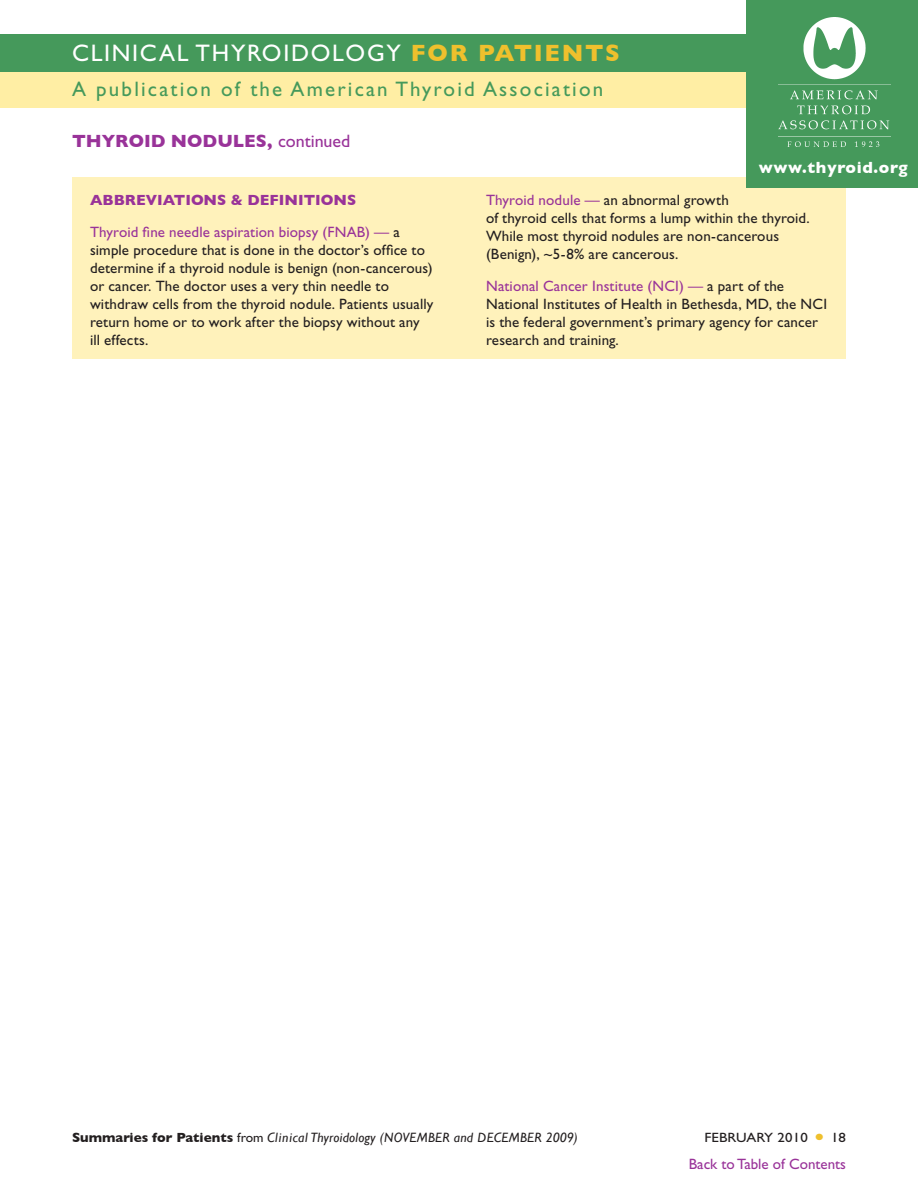
<style>
.page{position:relative;width:918px;height:1188px;background:#fff}
.page>*{position:absolute;margin:0;border:0;box-sizing:border-box;transform-origin:0 0}
.t1{font:24px "Gill Sans Std";letter-spacing:.07em;color:#fff}
.t2{font:21px "Gill Sans Std";letter-spacing:.105em;color:#45995b}
.Topic_Header{font:700 18px "Gill Sans";color:#939}
.t3{font:700 16.5px "Gill Sans";letter-spacing:.04em;color:#fff}
.abbreviations_body{font:15px/18px "Gill Sans Std";letter-spacing:.01em;color:#231f20}
.abbreviations_head{font:700 15px "Gill Sans";color:#939}
.t4{font:15px "Gill Sans Std";color:#939}
.t5{font:italic 13.5px "Gill Sans";letter-spacing:.02em;color:#231f20}
.t6{font:13.5px "Gill Sans Std";letter-spacing:.01em;color:#231f20;scale:1.1 1}
.s1{font-family:"Gill Sans";font-weight:700;color:#efc02d}
.s2{font-family:"Gill Sans Std";font-weight:400}
.s3{color:#939}
.s4{font-weight:700;font-style:normal}
.s5{font-family:"Gill Sans Std";font-style:normal}
</style>
<div class="page">
<div style="left:72px;top:177px;width:774px;height:181px;background:#fff2bb"></div>
<div style="left:0;top:70px;width:918px;height:38px;background:#ffeea4"></div>
<div style="left:0;top:35px;width:918px;height:37px;background:#45995b"></div>
<div style="left:747px;top:0;width:171px;height:188px;background:#45995b"></div>
<img style="left:778px;top:18px;width:112px;height:129px">
<p class="t1" style="left:72px;top:40px;width:550px">CLINICAL THYROIDOLOGY <span class="s1">FOR PATIENTS</span></p>
<p class="t2" style="left:72px;top:77px;width:533px">A publication of the American Thyroid Association</p>
<p class="Topic_Header" style="left:72px;top:131px;width:280px">THYROID NODULES, <span class="s2">continued</span></p>
<p class="abbreviations_head" style="left:90px;top:191px;width:268px">ABBREVIATIONS &amp; DEFINITIONS</p>
<p class="abbreviations_body" style="left:90px;top:223px;width:345px"><span class="s3">Thyroid fine needle aspiration biopsy (FNAB) —</span> a simple procedure that is done in the doctor’s office to determine if a thyroid nodule is benign (non-cancerous) or cancer. The doctor uses a very thin needle to withdraw cells from the thyroid nodule. Patients usually return home or to work after the biopsy without any ill effects.</p>
<p class="t3" style="left:759px;top:158px;width:150px">www.thyroid.org</p>
<p class="abbreviations_body" style="left:486px;top:191px;width:325px"><span class="s3">Thyroid nodule —</span> an abnormal growth<br>of thyroid cells that forms a lump within the thyroid.<br>While most thyroid nodules are non-cancerous (Benign), ~5-8% are cancerous.</p>
<p class="abbreviations_body" style="left:486px;top:277px;width:343px"><span class="s3">National Cancer Institute (NCI) —</span> a part of the National Institutes of Health in Bethesda, MD, the NCI is the federal government’s primary agency for cancer research and training.</p>
<p class="t5" style="left:72px;top:1130px;width:507px"><span class="s4">Summaries for Patients</span> <span class="s5">from</span> Clinical Thyroidology (NOVEMBER and DECEMBER 2009)</p>
<p class="t6" style="left:704px;top:1130px;width:95px">FEBRUARY 2010</p>
<p class="t6" style="left:831px;top:1130px;width:15px">18</p>
<p class="t4" style="left:689px;top:1155px;width:159px">Back to Table of Contents</p>
</div>
